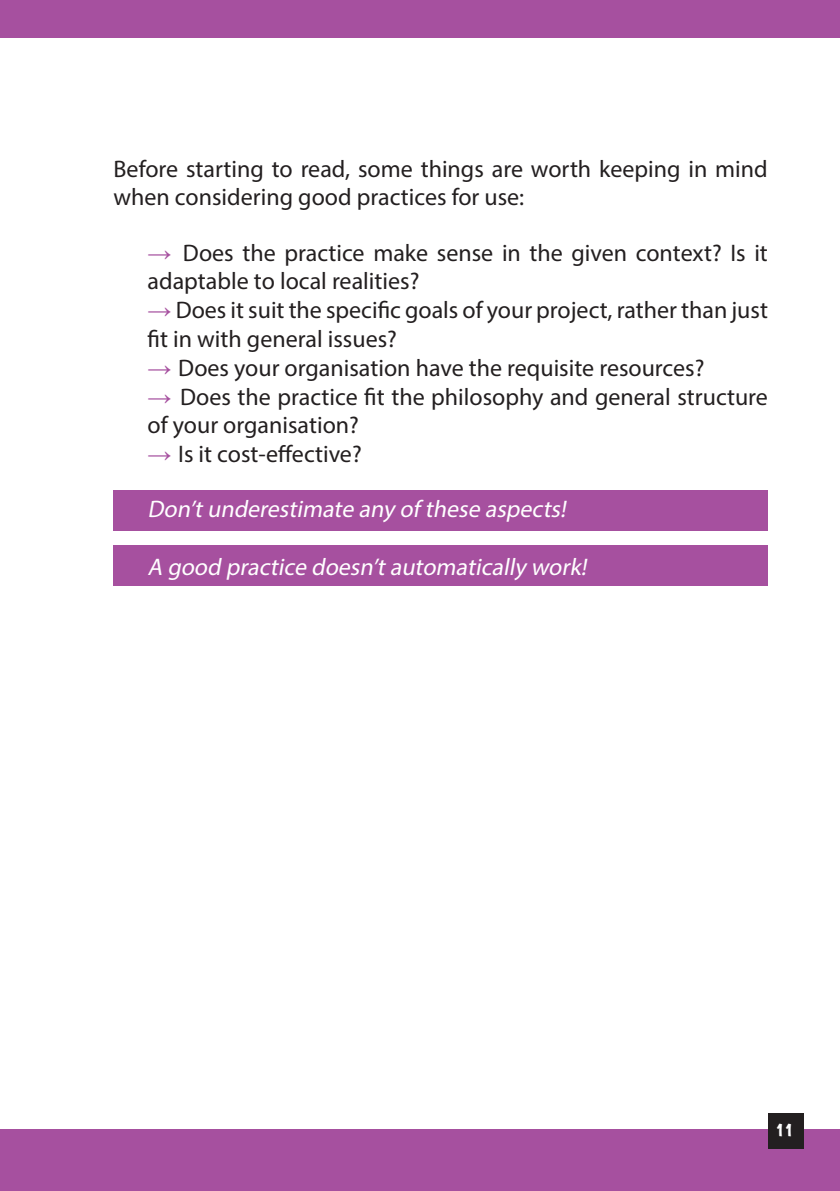
<style>
.page{position:relative;width:840px;height:1191px;background:#fff}
.page>*{position:absolute;margin:0;border:0;box-sizing:border-box;transform-origin:0 0}
.t1{font:24px/28.8px "Myriad Pro";color:#231f20}
.t2{font:italic 24px "Myriad Pro";color:#fff}
.t3{font:19px "Boogaloo";color:#fff}
.s1{font-family:"Arial";color:#a6509f}
</style>
<div class="page">
<div style="left:0;top:1129px;width:839px;height:62px;background:#a6509f"></div>
<div style="left:0;top:0;width:839px;height:37px;background:#a6509f"></div>
<div style="left:767px;top:1112px;width:36px;height:36px;background:#231f20"></div>
<div style="left:113px;top:490px;width:654px;height:40px;background:#a6509f"></div>
<div style="left:113px;top:545px;width:654px;height:40px;background:#a6509f"></div>
<p class="t1" style="left:113px;top:154px;width:655px">Before starting to read, some things are worth keeping in mind when considering good practices for use:</p>
<p class="t1" style="left:147px;top:238px;width:621px"><span class="s1">→</span> Does the practice make sense in the given context? Is it adaptable to local realities?</p>
<p class="t1" style="left:147px;top:295px;width:621px"><span class="s1">→</span> Does it suit the specific goals of your project, rather than just fit in with general issues?</p>
<p class="t1" style="left:147px;top:353px;width:558px"><span class="s1">→</span> Does your organisation have the requisite resources?</p>
<p class="t1" style="left:147px;top:382px;width:621px"><span class="s1">→</span> Does the practice fit the philosophy and general structure of your organisation?</p>
<p class="t1" style="left:147px;top:439px;width:215px"><span class="s1">→</span> Is it cost-effective?</p>
<p class="t2" style="left:147px;top:494px;width:424px">Don’tunderestimate any of these aspects!</p>
<p class="t2" style="left:147px;top:552px;width:445px">A good practice doesn’tautomatically work!</p>
<p class="t3" style="left:774px;top:1118px;width:20px">11</p>
</div>
